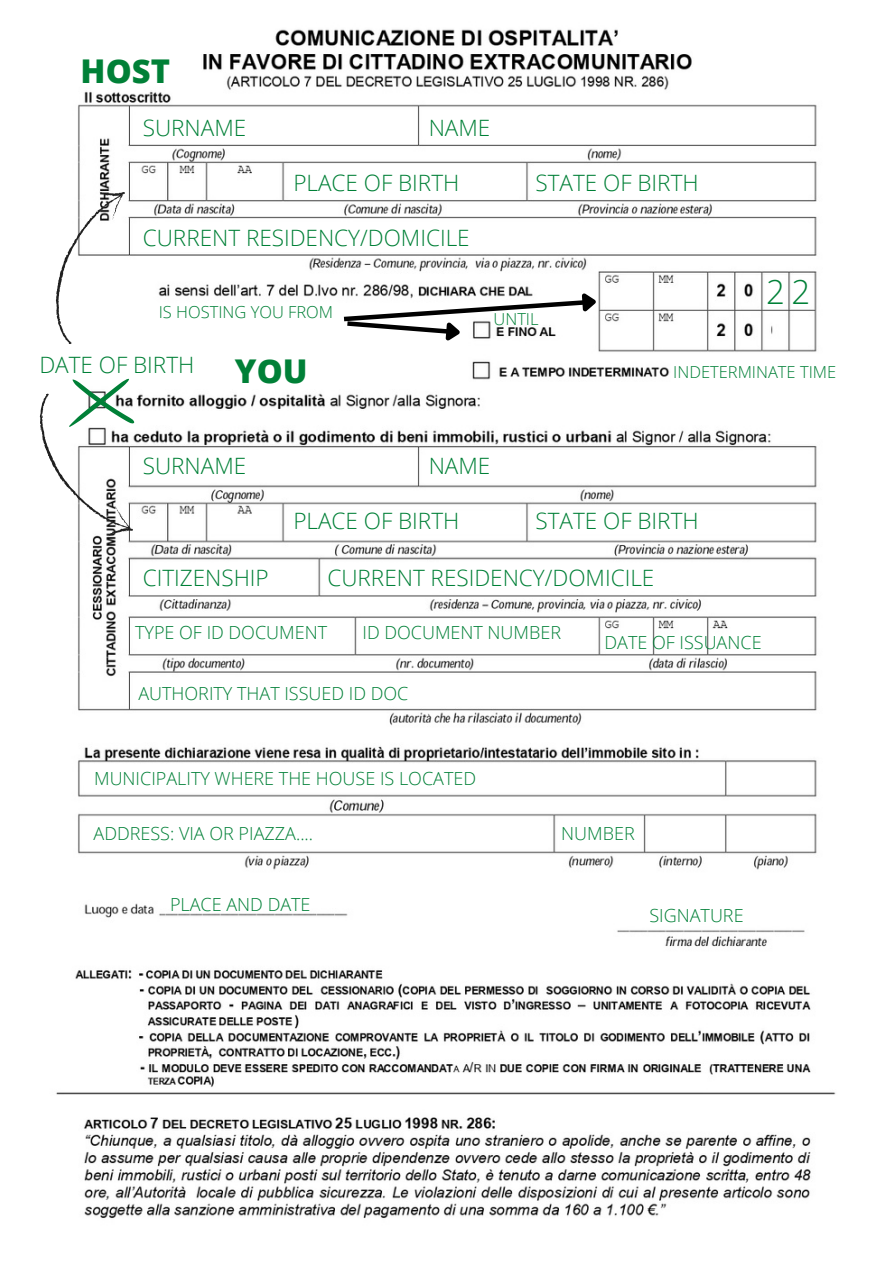
<style>
.page{position:relative;width:894px;height:1264px;background:#fff}
.page>*{position:absolute;margin:0;border:0;box-sizing:border-box;transform-origin:0 0}
.t1{font:300 33px "Open Sans";color:#008037}
.t2{font:800 32.7px "Open Sans";color:#008037}
.t3{font:300 22.5px "Open Sans";color:#008037}
.t4{font:300 18px "Open Sans";color:#008037}
.t5{font:300 16.5px "Open Sans";color:#008037}
</style>
<div class="page">
<img style="left:56px;top:29px;width:780px;height:1190px">
<svg style="left:55px;top:183px;width:70px;height:166px"></svg>
<svg style="left:39px;top:379px;width:95px;height:171px"></svg>
<svg style="left:339px;top:288px;width:263px;height:60px"></svg>
<h2 class="t2" style="left:81px;top:48px;width:91px">HOST</h2>
<p class="t3" style="left:143px;top:112px;width:105px">SURNAME</p>
<p class="t3" style="left:428px;top:112px;width:63px">NAME</p>
<p class="t3" style="left:293px;top:167px;width:167px">PLACE OF BIRTH</p>
<p class="t3" style="left:535px;top:167px;width:164px">STATE OF BIRTH</p>
<p class="t3" style="left:143px;top:222px;width:328px">CURRENT RESIDENCY/DOMICILE</p>
<p class="t5" style="left:159px;top:301px;width:176px">IS HOSTING YOU FROM</p>
<p class="t3" style="left:39px;top:349px;width:156px">DATE OF BIRTH</p>
<h2 class="t2" style="left:235px;top:348px;width:74px">YOU</h2>
<p class="t5" style="left:493px;top:307px;width:47px">UNTIL</p>
<h1 class="t1" style="left:765px;top:269px;width:46px">22</h1>
<p class="t5" style="left:673px;top:360px;width:164px">INDETERMINATE TIME</p>
<p class="t3" style="left:143px;top:450px;width:105px">SURNAME</p>
<p class="t3" style="left:428px;top:450px;width:63px">NAME</p>
<p class="t3" style="left:293px;top:505px;width:167px">PLACE OF BIRTH</p>
<p class="t3" style="left:535px;top:505px;width:164px">STATE OF BIRTH</p>
<p class="t3" style="left:143px;top:561px;width:127px">CITIZENSHIP</p>
<p class="t4" style="left:135px;top:619px;width:193px">TYPE OF ID DOCUMENT</p>
<p class="t4" style="left:362px;top:619px;width:200px">ID DOCUMENT NUMBER</p>
<p class="t4" style="left:604px;top:630px;width:158px">DATE OF ISSUANCE</p>
<p class="t4" style="left:138px;top:681px;width:271px">AUTHORITY THAT ISSUED ID DOC</p>
<p class="t3" style="left:327px;top:561px;width:328px">CURRENT RESIDENCY/DOMICILE</p>
<p class="t4" style="left:94px;top:765px;width:383px">MUNICIPALITY WHERE THE HOUSE IS LOCATED</p>
<p class="t4" style="left:93px;top:820px;width:221px">ADDRESS: VIA OR PIAZZA....</p>
<p class="t4" style="left:561px;top:820px;width:75px">NUMBER</p>
<p class="t4" style="left:170px;top:892px;width:142px">PLACE AND DATE</p>
<p class="t4" style="left:649px;top:902px;width:96px">SIGNATURE</p>
</div>
